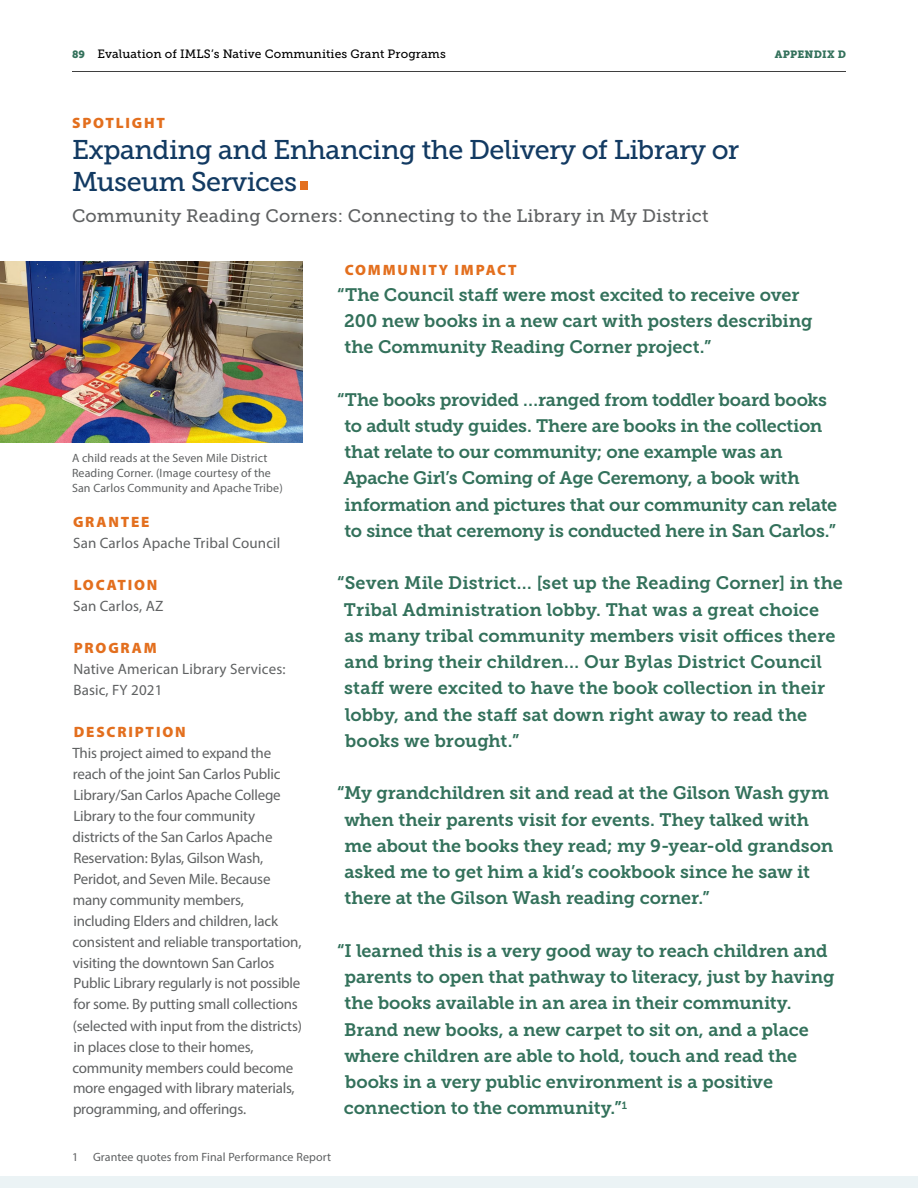
<style>
.page{position:relative;width:918px;height:1188px;background:#fff}
.page>*{position:absolute;margin:0;border:0;box-sizing:border-box;transform-origin:0 0}
.t1{font:27px/31.5px "Museo Slab 500";letter-spacing:-.02em;color:#123a62}
.t2{font:18px/26.2px "Museo Slab 700";letter-spacing:-.005em;color:#33715b}
.t3{font:18px "Museo Slab 500";letter-spacing:.01em;color:#5f6162}
.t4{font:15px/21px "Myriad Pro";letter-spacing:-.015em;color:#5f6162}
.t5{font:15px/21px "Myriad Pro";letter-spacing:.01em;color:#5f6162}
.t6{font:900 15px "Myriad Pro";letter-spacing:.12em;color:#e36f1e}
.t7{font:12px/15px "Myriad Pro";letter-spacing:.01em;color:#5f6162}
.t8{font:12px "Museo Slab 500";letter-spacing:.01em;color:#000}
.t9{font:10.5px "Museo Slab 900";letter-spacing:.02em;color:#33715b}
.s1{font-family:"Museo Slab 900";font-size:10.5px;color:#33715b}
</style>
<div class="page">
<hr style="left:72px;top:71px;width:774px;height:1px;background:#000">
<div style="left:300px;top:182px;width:8px;height:8px;background:#e36f1e"></div>
<div style="left:0;top:1177px;width:918px;height:11px;background:#ebf3f5"></div>
<img style="left:0;top:262px;width:303px;height:180px">
<p class="t8" style="left:72px;top:47px;width:375px"><span class="s1">89</span> Evaluation of IMLS’s Native Communities Grant Programs</p>
<p class="t9" style="left:775px;top:48px;width:73px">APPENDIX D</p>
<h3 class="t6" style="left:72px;top:113px;width:94px">SPOTLIGHT</h3>
<h3 class="t1" style="left:72px;top:134px;width:669px">Expanding and Enhancing the Delivery of Library or<br>Museum Services</h3>
<h4 class="t3" style="left:72px;top:206px;width:638px">Community Reading Corners: Connecting to the Library in My District</h4>
<h5 class="t6" style="left:345px;top:259px;width:173px">COMMUNITY IMPACT</h5>
<p class="t2" style="left:344px;top:282px;width:470px;text-indent:-7px">“The Council staff were most excited to receive over<br>200 new books in a new cart with posters describing the Community Reading Corner project.”</p>
<p class="t2" style="left:343px;top:387px;width:495px;text-indent:-6px">“The books provided …ranged from toddler board books to adult study guides. There are books in the collection that relate to our community; one example was an Apache Girl’s Coming of Age Ceremony, a book with information and pictures that our community can relate to since that ceremony is conducted here in San Carlos.”</p>
<p class="t2" style="left:344px;top:570px;width:501px;text-indent:-7px">“Seven Mile District… [set up the Reading Corner] in the Tribal Administration lobby. That was a great choice<br>as many tribal community members visit offices there and bring their children… Our Bylas District Council staff were excited to have the book collection in their lobby, and the staff sat down right away to read the books we brought.”</p>
<p class="t2" style="left:344px;top:780px;width:490px;text-indent:-7px">“My grandchildren sit and read at the Gilson Wash gym when their parents visit for events. They talked with me about the books they read; my 9-year-old grandson asked me to get him a kid’s cookbook since he saw it there at the Gilson Wash reading corner.”</p>
<p class="t2" style="left:344px;top:938px;width:492px;text-indent:-7px">“I learned this is a very good way to reach children and parents to open that pathway to literacy, just by having the books available in an area in their community.<br>Brand new books, a new carpet to sit on, and a place where children are able to hold, touch and read the books in a very public environment is a positive connection to the community.”<sup>1</sup></p>
<p class="t7" style="left:72px;top:450px;width:212px">A child reads at the Seven Mile District<br>Reading Corner. (Image courtesy of the<br>San Carlos Community and Apache Tribe)</p>
<h5 class="t6" style="left:73px;top:511px;width:78px">GRANTEE</h5>
<p class="t5" style="left:73px;top:532px;width:209px">San Carlos Apache Tribal Council</p>
<h5 class="t6" style="left:74px;top:574px;width:85px">LOCATION</h5>
<p class="t5" style="left:73px;top:595px;width:92px">San Carlos, AZ</p>
<h5 class="t6" style="left:74px;top:637px;width:84px">PROGRAM</h5>
<p class="t5" style="left:73px;top:658px;width:214px">Native American Library Services:<br>Basic, FY 2021</p>
<h5 class="t6" style="left:74px;top:721px;width:113px">DESCRIPTION</h5>
<p class="t4" style="left:72px;top:742px;width:231px">This project aimed to expand the reach of the joint San Carlos Public Library/San Carlos Apache College Library to the four community districts of the San Carlos Apache Reservation: Bylas, Gilson Wash, Peridot, and Seven Mile. Because many community members, including Elders and children, lack consistent and reliable transportation, visiting the downtown San Carlos Public Library regularly is not possible for some. By putting small collections (selected with input from the districts) in places close to their homes, community members could become more engaged with library materials, programming, and offerings.</p>
<p class="t7" style="left:72px;top:1149px;width:261px">1 Grantee quotes from Final Performance Report</p>
</div>
